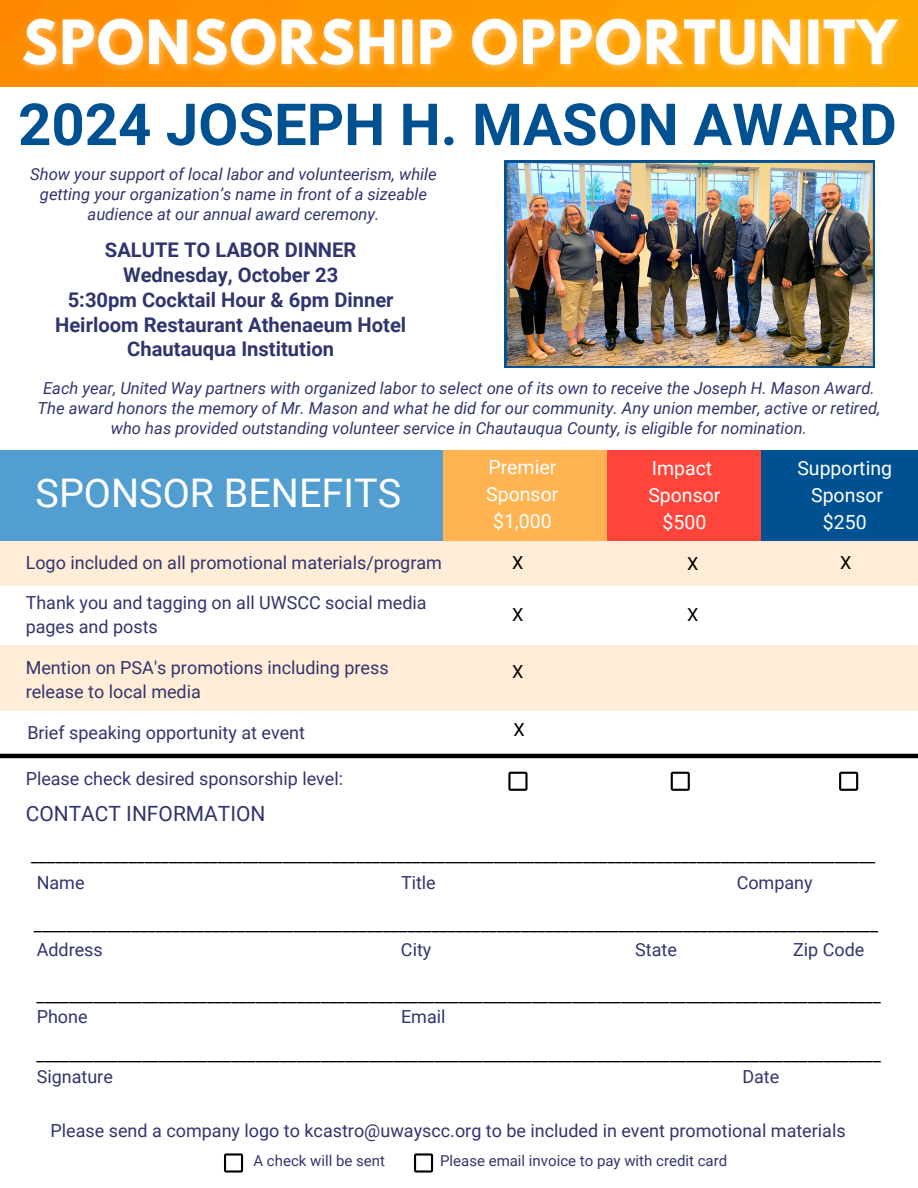
<style>
.page{position:relative;width:918px;height:1188px;background:#fff}
.page>*{position:absolute;margin:0;border:0;box-sizing:border-box;transform-origin:0 0}
.t1{font:700 58.05px "Roboto";color:#005191}
.t2{font:39.45px "Roboto";color:#fff}
.t3{font:21px "Roboto";color:#31356e}
.t4{font:700 20.25px/24.8px "Roboto";color:#31356e;text-align:center}
.t5{font:19.5px/27px "Roboto";color:#fff;text-align:center}
.t6{font:18px "Roboto";color:#000}
.t7{font:18px/24.8px "Roboto";color:#31356e}
.t8{font:italic 16.5px/20.2px "Roboto";color:#31356e;text-align:center}
.t9{font:15px "Roboto";color:#31356e}
</style>
<div class="page">
<div style="left:0;top:540px;width:918px;height:45px;background:#ffedd7"></div>
<div style="left:0;top:645px;width:918px;height:65px;background:#ffedd7"></div>
<hr style="left:0;top:754px;width:918px;height:4px;background:#000">
<svg style="left:508px;top:772px;width:20px;height:19px"></svg>
<svg style="left:671px;top:772px;width:19px;height:19px"></svg>
<svg style="left:839px;top:772px;width:19px;height:19px"></svg>
<svg style="left:414px;top:1153px;width:19px;height:20px"></svg>
<svg style="left:224px;top:1153px;width:19px;height:20px"></svg>
<img style="left:0;top:0;width:918px;height:86px">
<img style="left:13px;top:8px;width:898px;height:76px">
<img style="left:504px;top:161px;width:371px;height:207px">
<div style="left:0;top:450px;width:443px;height:90px;background:#539ed0"></div>
<div style="left:443px;top:450px;width:165px;height:90px;background:#ffb351"></div>
<div style="left:608px;top:450px;width:160px;height:90px;background:#ff443b"></div>
<div style="left:761px;top:450px;width:157px;height:90px;background:#005191"></div>
<h6 class="t1" style="left:18px;top:91px;width:880px">2024 JOSEPH H. MASON AWARD</h6>
<p class="t8" style="left:30px;top:164px;width:408px">Show your support of local labor and volunteerism, while getting your organization’s name in front of a sizeable audience at our annual award ceremony.</p>
<p class="t4" style="left:55px;top:238px;width:353px">SALUTE TO LABOR DINNER<br>Wednesday, October 23<br>5:30pm Cocktail Hour &amp; 6pm Dinner<br>Heirloom Restaurant Athenaeum Hotel<br>Chautauqua Institution</p>
<h6 class="t8" style="left:38px;top:378px;width:844px">Each year, United Way partners with organized labor to select one of its own to receive the Joseph H. Mason Award.<br>The award honors the memory of Mr. Mason and what he did for our community. Any union member, active or retired, who has provided outstanding volunteer service in Chautauqua County, is eligible for nomination.</h6>
<h6 class="t2" style="left:36px;top:470px;width:367px">SPONSOR BENEFITS</h6>
<h1 class="t7" style="left:26px;top:550px;width:418px">Logo included on all promotional materials/program</h1>
<p class="t7" style="left:26px;top:590px;width:403px">Thank you and tagging on all UWSCC social media pages and posts</p>
<h4 class="t7" style="left:26px;top:655px;width:364px">Mention on PSA's promotions including press release to local media</h4>
<p class="t5" style="left:486px;top:454px;width:74px">Premier<br>Sponsor $1,000</p>
<h6 class="t6" style="left:512px;top:552px;width:13px">X</h6>
<p class="t6" style="left:512px;top:604px;width:13px">X</p>
<h6 class="t6" style="left:512px;top:661px;width:13px">X</h6>
<h6 class="t7" style="left:27px;top:720px;width:279px">Brief speaking opportunity at event</h6>
<h6 class="t6" style="left:513px;top:720px;width:13px">X</h6>
<p class="t7" style="left:26px;top:766px;width:319px">Please check desired sponsorship level:</p>
<p class="t3" style="left:26px;top:802px;width:241px">CONTACT INFORMATION</p>
<h6 class="t5" style="left:648px;top:455px;width:74px">Impact<br>Sponsor $500</h6>
<p class="t6" style="left:687px;top:553px;width:13px">X</p>
<p class="t6" style="left:687px;top:604px;width:13px">X</p>
<h6 class="t5" style="left:797px;top:455px;width:96px">Supporting<br>Sponsor $250</h6>
<p class="t6" style="left:840px;top:552px;width:13px">X</p>
<p class="t6" style="left:31px;top:845px;width:846px">________________________________________________________________________________________________________</p>
<h6 class="t7" style="left:37px;top:870px;width:49px">Name</h6>
<h6 class="t7" style="left:401px;top:870px;width:36px">Title</h6>
<h2 class="t7" style="left:737px;top:870px;width:78px">Company</h2>
<h6 class="t6" style="left:34px;top:914px;width:846px">________________________________________________________________________________________________________</h6>
<h5 class="t7" style="left:37px;top:937px;width:68px">Address</h5>
<h5 class="t7" style="left:401px;top:937px;width:32px">City</h5>
<h5 class="t7" style="left:635px;top:937px;width:43px">State</h5>
<p class="t7" style="left:793px;top:937px;width:73px">Zip Code</p>
<p class="t6" style="left:37px;top:985px;width:846px">________________________________________________________________________________________________________</p>
<h6 class="t7" style="left:37px;top:1004px;width:52px">Phone</h6>
<p class="t7" style="left:401px;top:1004px;width:46px">Email</p>
<p class="t6" style="left:37px;top:1045px;width:846px">________________________________________________________________________________________________________</p>
<p class="t7" style="left:37px;top:1065px;width:78px">Signature</p>
<p class="t7" style="left:742px;top:1065px;width:38px">Date</p>
<h6 class="t7" style="left:51px;top:1119px;width:797px">Please send a company logo to kcastro@uwayscc.org to be included in event promotional materials</h6>
<p class="t9" style="left:253px;top:1152px;width:133px">A check will be sent</p>
<h3 class="t9" style="left:440px;top:1152px;width:289px">Please email invoice to pay with credit card</h3>
</div>
